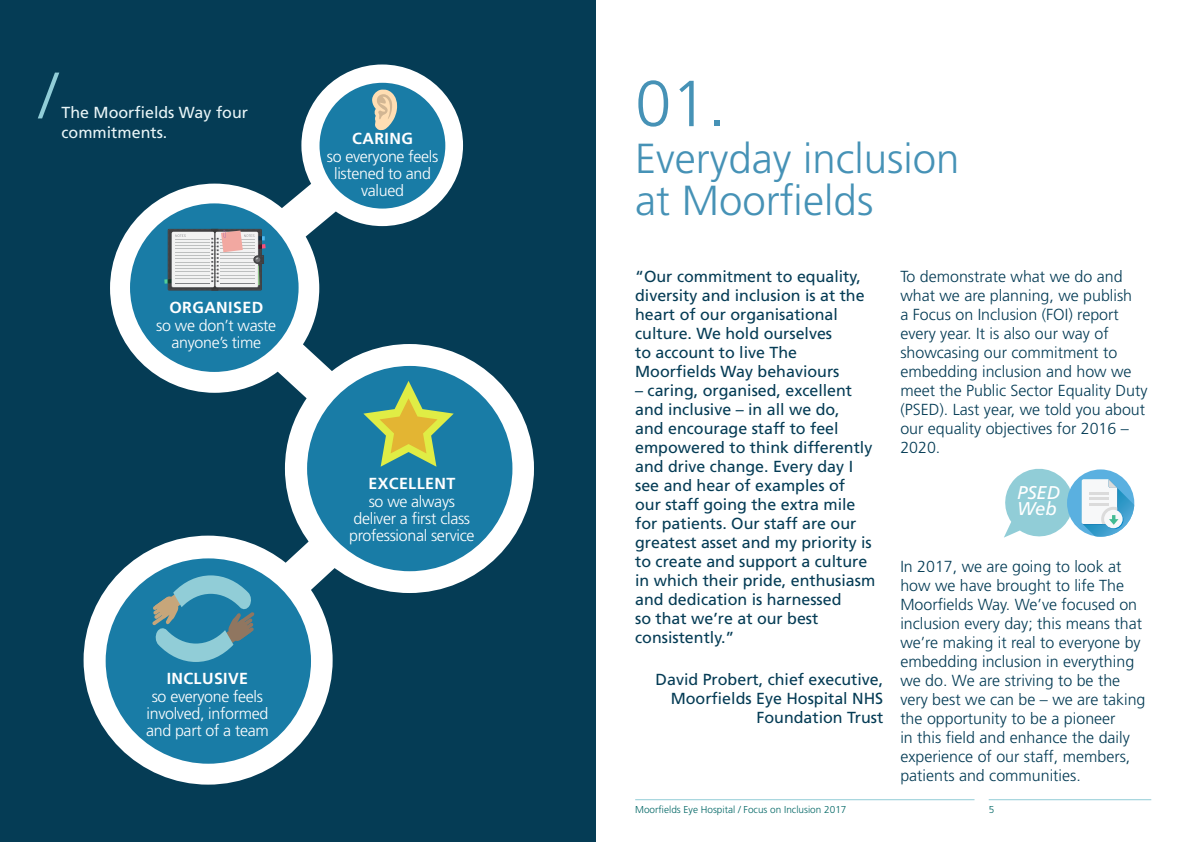
<style>
.page{position:relative;width:1191px;height:842px;background:#fff}
.page>*{position:absolute;margin:0;border:0;box-sizing:border-box;transform-origin:0 0}
.t1{font:300 65px "Frutiger";color:#4692b6}
.t2{font:300 63.5px "Frutiger";color:#91cdd7}
.t3{font:300 42px/42px "Frutiger";color:#4692b6}
.t4{font:italic 18.5px/15.8px "Frutiger CE";color:#fff}
.t5{font:300 16px/19px "Frutiger";color:#053c55}
.t6{font:16px/19px "Frutiger";color:#053c55}
.t7{font:300 16px/16.8px "Frutiger";letter-spacing:-.02em;color:#fff;text-align:center}
.t8{font:700 16px "Frutiger";letter-spacing:.025em;color:#fff}
.t9{font:16px/20px "Frutiger";color:#e9f5f7}
.t10{font:300 10px "Frutiger";color:#006665}
</style>
<div class="page">
<hr style="left:988px;top:799px;width:163px;height:1px;background:#91cdd7">
<hr style="left:635px;top:799px;width:339px;height:1px;background:#91cdd7">
<div style="left:0;top:0;width:595px;height:842px;background:#053c55"></div>
<svg style="left:1067px;top:469px;width:67px;height:68px"></svg>
<svg style="left:1004px;top:468px;width:119px;height:70px"></svg>
<svg style="left:110px;top:65px;width:424px;height:528px"></svg>
<svg style="left:84px;top:536px;width:256px;height:249px;fill:#fff"></svg>
<div style="left:319px;top:83px;width:126px;height:126px;background:#197ca6;border-radius:50%"></div>
<div style="left:130px;top:203px;width:168px;height:169px;background:#197ca6;border-radius:50%"></div>
<div style="left:307px;top:366px;width:205px;height:205px;background:#197ca6;border-radius:50%"></div>
<div style="left:106px;top:558px;width:205px;height:206px;background:#197ca6;border-radius:50%"></div>
<svg style="left:164px;top:229px;width:102px;height:62px;background:#b7babd"></svg>
<svg style="left:372px;top:90px;width:25px;height:40px"></svg>
<svg style="left:363px;top:381px;width:91px;height:86px"></svg>
<svg style="left:152px;top:575px;width:102px;height:87px"></svg>
<h2 class="t2" style="left:40px;top:60px;width:19px">/</h2>
<p class="t9" style="left:62px;top:102px;width:188px">The Moorfields Way four commitments.</p>
<p class="t8" style="left:169px;top:298px;width:95px">ORGANISED</p>
<p class="t7" style="left:156px;top:317px;width:121px">so we don’t waste anyone’s time</p>
<p class="t8" style="left:167px;top:669px;width:83px">INCLUSIVE</p>
<p class="t7" style="left:146px;top:688px;width:124px">so everyone feels involved, informed and part of a team</p>
<p class="t8" style="left:352px;top:129px;width:62px">CARING</p>
<p class="t7" style="left:327px;top:148px;width:113px">so everyone feels listened to and valued</p>
<p class="t8" style="left:368px;top:474px;width:88px">EXCELLENT</p>
<p class="t7" style="left:349px;top:493px;width:127px">so we always deliver a first class professional service</p>
<h1 class="t1" style="left:635px;top:67px;width:92px">01.</h1>
<h3 class="t3" style="left:635px;top:138px;width:326px">Everyday inclusion at Moorfields</h3>
<p class="t6" style="left:635px;top:266px;width:231px">“Our commitment to equality, diversity and inclusion is at the heart of our organisational culture. We hold ourselves<br>to account to live The<br>Moorfields Way behaviours</p>
<p class="t6" style="left:635px;top:380px;width:242px">– caring, organised, excellent and inclusive – in all we do,<br>and encourage staff to feel empowered to think differently and drive change. Every day I see and hear of examples of<br>our staff going the extra mile for patients. Our staff are our greatest asset and my priority is to create and support a culture in which their pride, enthusiasm and dedication is harnessed<br>so that we’re at our best consistently.”</p>
<p class="t6" style="left:655px;top:670px;width:229px;text-align:right">David Probert, chief executive,<br>Moorfields Eye Hospital NHS<br>Foundation Trust</p>
<p class="t5" style="left:900px;top:266px;width:249px">To demonstrate what we do and what we are planning, we publish<br>a Focus on Inclusion (FOI) report every year. It is also our way of showcasing our commitment to embedding inclusion and how we meet the Public Sector Equality Duty (PSED). Last year, we told you about our equality objectives for 2016 –<br>2020.</p>
<p class="t4" style="left:1017px;top:484px;width:45px">PSED<br>Web</p>
<p class="t5" style="left:900px;top:556px;width:247px">In 2017, we are going to look at how we have brought to life The<br>Moorfields Way. We’ve focused on inclusion every day; this means that we’re making it real to everyone by embedding inclusion in everything we do. We are striving to be the very best we can be – we are taking the opportunity to be a pioneer<br>in this field and enhance the daily experience of our staff, members, patients and communities.</p>
<p class="t10" style="left:635px;top:804px;width:213px">Moorfields Eye Hospital / Focus on Inclusion 2017</p>
<p class="t10" style="left:988px;top:804px;width:7px">5</p>
</div>
